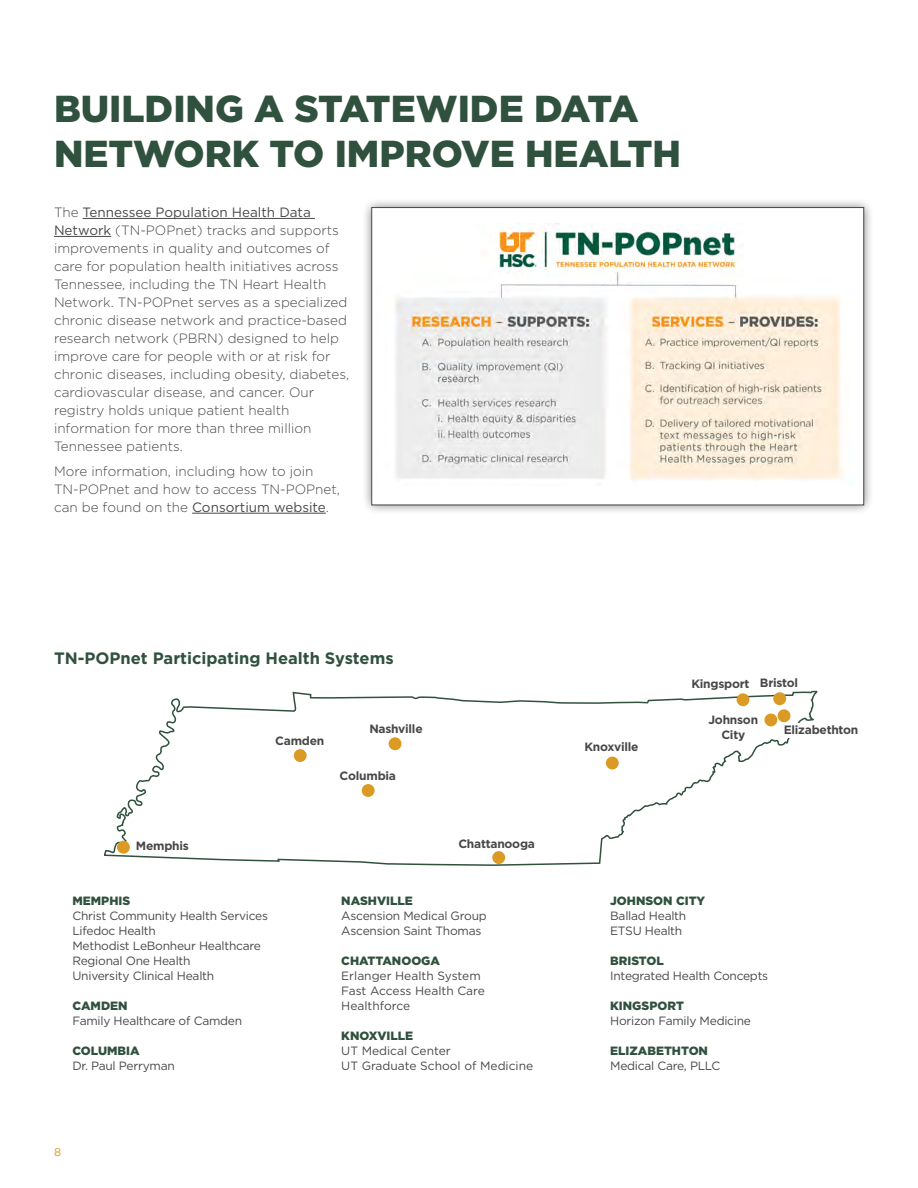
<style>
.page{position:relative;width:918px;height:1188px;background:#fff}
.page>*{position:absolute;margin:0;border:0;box-sizing:border-box;transform-origin:0 0}
.t1{font:900 37.5px/45px "Gotham";color:#30513d}
.t2{font:700 16.5px "Gotham";color:#30513d}
.t3{font:300 13.5px/18px "Gotham";color:#484848}
.t4{font:12px/15px "Gotham";letter-spacing:-.02em;color:#484848}
.t5{font:12px/15px "Gotham";color:#484848}
.t6{font:900 12px "Gotham";color:#30513d}
.t7{font:700 12px/15px "Gotham";letter-spacing:-.02em;color:#484848;text-align:center}
.t8{font:11.25px "Gotham";color:#da9a23}
.s1{font-weight:400}
</style>
<div class="page">
<hr style="left:83px;top:218px;width:232px;height:1px;background:#484848">
<hr style="left:54px;top:236px;width:57px;height:1px;background:#484848">
<hr style="left:192px;top:513px;width:134px;height:1px;background:#484848">
<div style="left:361px;top:197px;width:513px;height:319px;background:#000;opacity:.5"></div>
<div style="left:371px;top:207px;width:493px;height:298px;background:#fff;border:1px solid #484848"></div>
<img style="left:395px;top:223px;width:448px;height:258px">
<svg style="left:104px;top:690px;width:714px;height:176px"></svg>
<div style="left:117px;top:841px;width:13px;height:13px;background:#da9a23;border-radius:50%"></div>
<div style="left:389px;top:737px;width:13px;height:13px;background:#da9a23;border-radius:50%"></div>
<div style="left:362px;top:784px;width:13px;height:13px;background:#da9a23;border-radius:50%"></div>
<div style="left:294px;top:749px;width:13px;height:13px;background:#da9a23;border-radius:50%"></div>
<div style="left:606px;top:757px;width:13px;height:12px;background:#da9a23;border-radius:50%"></div>
<div style="left:764px;top:714px;width:13px;height:12px;background:#da9a23;border-radius:50%"></div>
<div style="left:778px;top:709px;width:12px;height:13px;background:#da9a23;border-radius:50%"></div>
<div style="left:737px;top:693px;width:12px;height:13px;background:#da9a23;border-radius:50%"></div>
<div style="left:773px;top:692px;width:13px;height:13px;background:#da9a23;border-radius:50%"></div>
<div style="left:492px;top:851px;width:13px;height:13px;background:#da9a23;border-radius:50%"></div>
<div style="left:780px;top:723px;width:27px;height:15px;background:#fff"></div>
<h1 class="t1" style="left:54px;top:86px;width:629px">BUILDING A STATEWIDE DATA<br>NETWORK TO IMPROVE HEALTH</h1>
<p class="t3" style="left:54px;top:203px;width:297px">The <span class="s1">Tennessee Population Health Data Network</span> (TN-POPnet) tracks and supports improvements in quality and outcomes of care for population health initiatives across Tennessee, including the TN Heart Health Network. TN-POPnet serves as a specialized chronic disease network and practice-based research network (PBRN) designed to help improve care for people with or at risk for chronic diseases, including obesity, diabetes, cardiovascular disease, and cancer. Our registry holds unique patient health information for more than three million Tennessee patients.</p>
<p class="t3" style="left:54px;top:462px;width:287px">More information, including how to join<br>TN-POPnet and how to access TN-POPnet, can be found on the <span class="s1">Consortium website</span>.</p>
<p class="t2" style="left:54px;top:647px;width:341px">TN-POPnet Participating Health Systems</p>
<p class="t7" style="left:275px;top:733px;width:51px">Camden</p>
<p class="t7" style="left:369px;top:722px;width:55px">Nashville</p>
<p class="t7" style="left:340px;top:768px;width:58px">Columbia</p>
<p class="t7" style="left:136px;top:838px;width:54px">Memphis</p>
<p class="t6" style="left:72px;top:892px;width:59px">MEMPHIS</p>
<p class="t4" style="left:72px;top:908px;width:197px">Christ Community Health Services<br>Lifedoc Health<br>Methodist LeBonheur Healthcare<br>Regional One Health<br>University Clinical Health</p>
<p class="t6" style="left:72px;top:997px;width:57px">CAMDEN</p>
<p class="t4" style="left:72px;top:1013px;width:171px">Family Healthcare of Camden</p>
<p class="t6" style="left:72px;top:1042px;width:69px">COLUMBIA</p>
<p class="t4" style="left:72px;top:1058px;width:104px">Dr. Paul Perryman</p>
<p class="t7" style="left:458px;top:836px;width:78px">Chattanooga</p>
<p class="t6" style="left:341px;top:892px;width:73px">NASHVILLE</p>
<p class="t4" style="left:341px;top:908px;width:147px">Ascension Medical Group<br>Ascension Saint Thomas</p>
<p class="t6" style="left:341px;top:952px;width:100px">CHATTANOOGA</p>
<p class="t5" style="left:341px;top:968px;width:145px">Erlanger Health System<br>Fast Access Health Care<br>Healthforce</p>
<p class="t6" style="left:341px;top:1027px;width:73px">KNOXVILLE</p>
<p class="t5" style="left:341px;top:1043px;width:194px">UT Medical Center<br>UT Graduate School of Medicine</p>
<p class="t8" style="left:54px;top:1145px;width:9px">8</p>
<p class="t7" style="left:584px;top:739px;width:56px">Knoxville</p>
<p class="t7" style="left:691px;top:677px;width:108px">Kingsport Bristol</p>
<p class="t7" style="left:708px;top:713px;width:51px">Johnson<br>City</p>
<p class="t7" style="left:784px;top:722px;width:76px">Elizabethton</p>
<p class="t6" style="left:610px;top:892px;width:97px">JOHNSON CITY</p>
<p class="t4" style="left:610px;top:908px;width:78px">Ballad Health<br>ETSU Health</p>
<p class="t6" style="left:610px;top:952px;width:55px">BRISTOL</p>
<p class="t4" style="left:610px;top:968px;width:160px">Integrated Health Concepts</p>
<p class="t6" style="left:610px;top:997px;width:75px">KINGSPORT</p>
<p class="t4" style="left:610px;top:1013px;width:142px">Horizon Family Medicine</p>
<p class="t6" style="left:610px;top:1042px;width:99px">ELIZABETHTON</p>
<p class="t4" style="left:610px;top:1058px;width:112px">Medical Care, PLLC</p>
</div>
